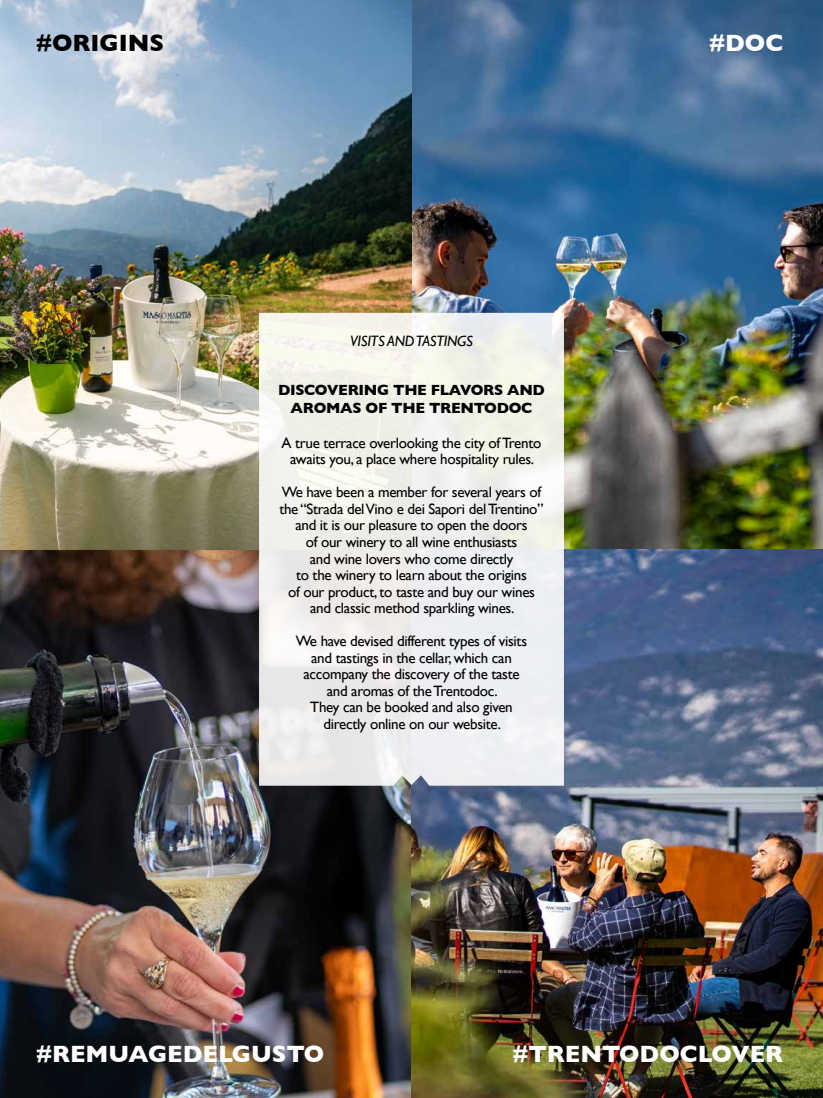
<style>
.page{position:relative;width:823px;height:1098px;background:#fff}
.page>*{position:absolute;margin:0;border:0;box-sizing:border-box;transform-origin:0 0}
.t1{font:700 24px "Gill Sans";color:#fff}
.t2{font:700 24px "Gill Sans";color:#000}
.t3{font:15px/16.5px "Gill Sans";letter-spacing:-.02em;color:#000;text-align:center}
.t4{font:700 15px/18px "Gill Sans";letter-spacing:-.02em;color:#000;text-align:center}
.t5{font:italic 15px "Gill Sans";letter-spacing:-.02em;color:#000}
</style>
<div class="page">
<img style="left:411px;top:0;width:411px;height:549px">
<img style="left:0;top:549px;width:411px;height:548px">
<img style="left:411px;top:549px;width:411px;height:548px">
<img style="left:0;top:0;width:411px;height:549px">
<svg style="left:259px;top:313px;width:304px;height:472px;fill:#efefee"></svg>
<h1 class="t2" style="left:36px;top:24px;width:130px">#ORIGINS</h1>
<h1 class="t1" style="left:708px;top:24px;width:75px">#DOC</h1>
<p class="t5" style="left:350px;top:332px;width:124px">VISITS AND TASTINGS</p>
<p class="t4" style="left:278px;top:381px;width:268px">DISCOVERING THE FLAVORS AND<br>AROMAS OF THE TRENTODOC</p>
<p class="t3" style="left:281px;top:434px;width:261px">A true terrace overlooking the city of Trento awaits you, a place where hospitality rules.</p>
<p class="t3" style="left:279px;top:484px;width:266px">We have been a member for several years of the “Strada del Vino e dei Sapori del Trentino” and it is our pleasure to open the doors<br>of our winery to all wine enthusiasts<br>and wine lovers who come directly<br>to the winery to learn about the origins<br>of our product, to taste and buy our wines and classic method sparkling wines.</p>
<p class="t3" style="left:296px;top:632px;width:232px">We have devised different types of visits and tastings in the cellar, which can accompany the discovery of the taste and aromas of the Trentodoc.<br>They can be booked and also given directly online on our website.</p>
<h1 class="t1" style="left:36px;top:1034px;width:289px">#REMUAGEDELGUSTO</h1>
<h1 class="t1" style="left:512px;top:1034px;width:272px">#TRENTODOCLOVER</h1>
</div>
